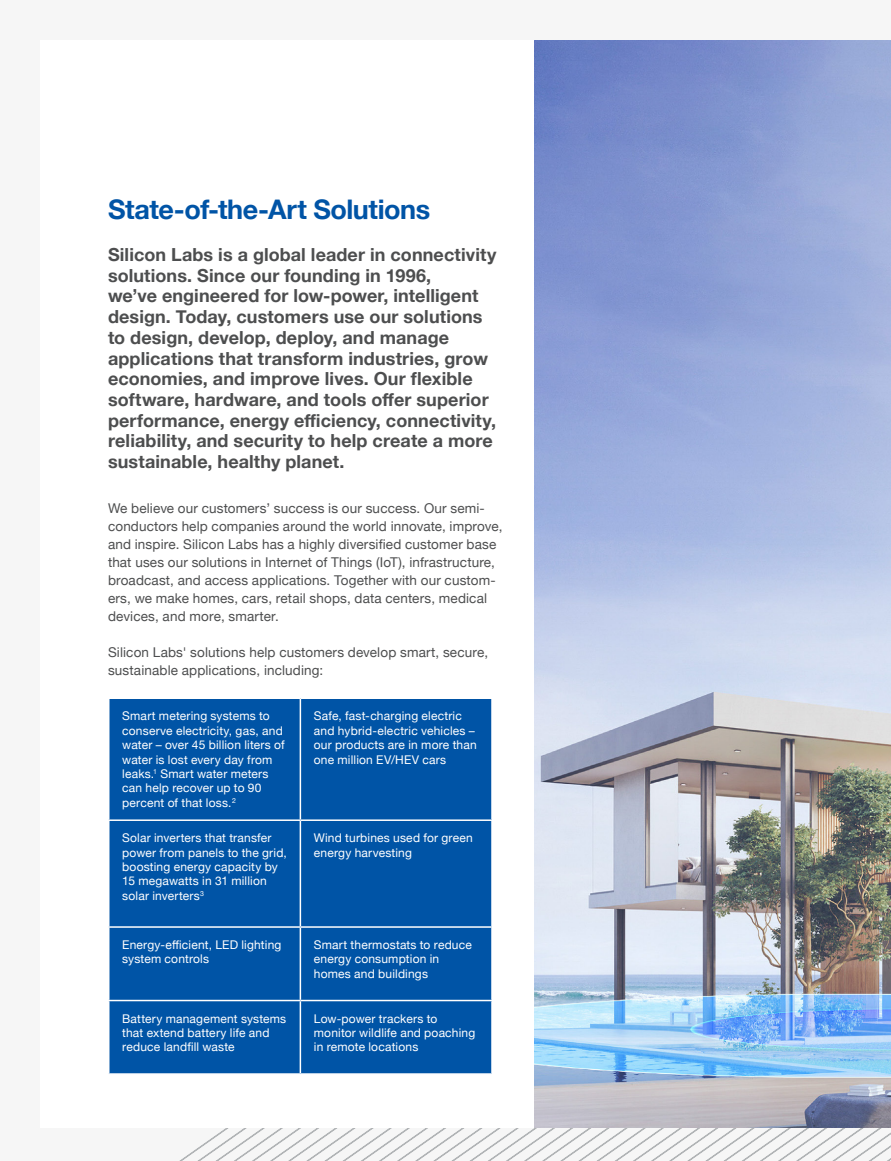
<style>
.page{position:relative;width:891px;height:1161px;background:#fff}
.page>*{position:absolute;margin:0;border:0;box-sizing:border-box;transform-origin:0 0}
.t1{font:700 27px "Helvetica Neue";letter-spacing:-.015em;color:#0054a6}
.t2{font:700 18px/20.7px "Helvetica Neue";letter-spacing:.005em;color:#4d4e4f}
.t3{font:13.5px/18px "Helvetica Neue";letter-spacing:.01em;color:#4d4e4f}
.t4{font:12px/14.4px "Helvetica Neue";letter-spacing:.015em;color:#fff}
</style>
<div class="page">
<svg style="left:832px;top:1128px;width:59px;height:33px"></svg>
<div style="left:110px;top:699px;width:381px;height:374px;background:#0054a6"></div>
<hr style="left:300px;top:699px;width:1px;height:120px;background:#fff">
<hr style="left:108px;top:819px;width:192px;height:2px;background:#fff">
<hr style="left:300px;top:819px;width:193px;height:2px;background:#fff">
<hr style="left:300px;top:821px;width:1px;height:105px;background:#fff">
<hr style="left:108px;top:926px;width:192px;height:2px;background:#fff">
<hr style="left:300px;top:926px;width:193px;height:2px;background:#fff">
<hr style="left:300px;top:928px;width:1px;height:72px;background:#fff">
<hr style="left:108px;top:1000px;width:192px;height:1px;background:#fff">
<hr style="left:300px;top:1000px;width:193px;height:1px;background:#fff">
<hr style="left:300px;top:1001px;width:1px;height:72px;background:#fff">
<img style="left:535px;top:40px;width:356px;height:1088px">
<h1 class="t1" style="left:108px;top:188px;width:324px">State-of-the-Art Solutions</h1>
<p class="t2" style="left:108px;top:245px;width:390px">Silicon Labs is a global leader in connectivity solutions. Since our founding in 1996,<br>we’ve engineered for low-power, intelligent design. Today, customers use our solutions to design, develop, deploy, and manage applications that transform industries, grow economies, and improve lives. Our flexible software, hardware, and tools offer superior performance, energy efficiency, connectivity, reliability, and security to help create a more sustainable, healthy planet.</p>
<p class="t3" style="left:108px;top:500px;width:396px">We believe our customers’ success is our success. Our semi&shy;conductors help companies around the world innovate, improve, and inspire. Silicon Labs has a highly diversified customer base that uses our solutions in Internet of Things (IoT), infrastructure, broadcast, and access applications. Together with our custom&shy;ers, we make homes, cars, retail shops, data centers, medical devices, and more, smarter.</p>
<p class="t3" style="left:108px;top:644px;width:382px">Silicon Labs' solutions help customers develop smart, secure, sustainable applications, including:</p>
<p class="t4" style="left:122px;top:710px;width:164px">Smart metering systems to conserve electricity, gas, and water – over 45 billion liters of water is lost every day from leaks.<sup>1</sup> Smart water meters can help recover up to 90 percent of that loss.<sup>2</sup></p>
<p class="t4" style="left:314px;top:710px;width:164px">Safe, fast-charging electric and hybrid-electric vehicles – our products are in more than one million EV/HEV cars</p>
<p class="t4" style="left:122px;top:832px;width:166px">Solar inverters that transfer power from panels to the grid, boosting energy capacity by<br>15 megawatts in 31 million solar inverters<sup>3</sup></p>
<p class="t4" style="left:314px;top:832px;width:160px">Wind turbines used for green energy harvesting</p>
<p class="t4" style="left:122px;top:938px;width:161px">Energy-efficient, LED lighting system controls</p>
<p class="t4" style="left:314px;top:938px;width:160px">Smart thermostats to reduce energy consumption in homes and buildings</p>
<p class="t4" style="left:122px;top:1012px;width:166px">Battery management systems that extend battery life and reduce landfill waste</p>
<p class="t4" style="left:314px;top:1012px;width:163px">Low-power trackers to monitor wildlife and poaching in remote locations</p>
</div>
